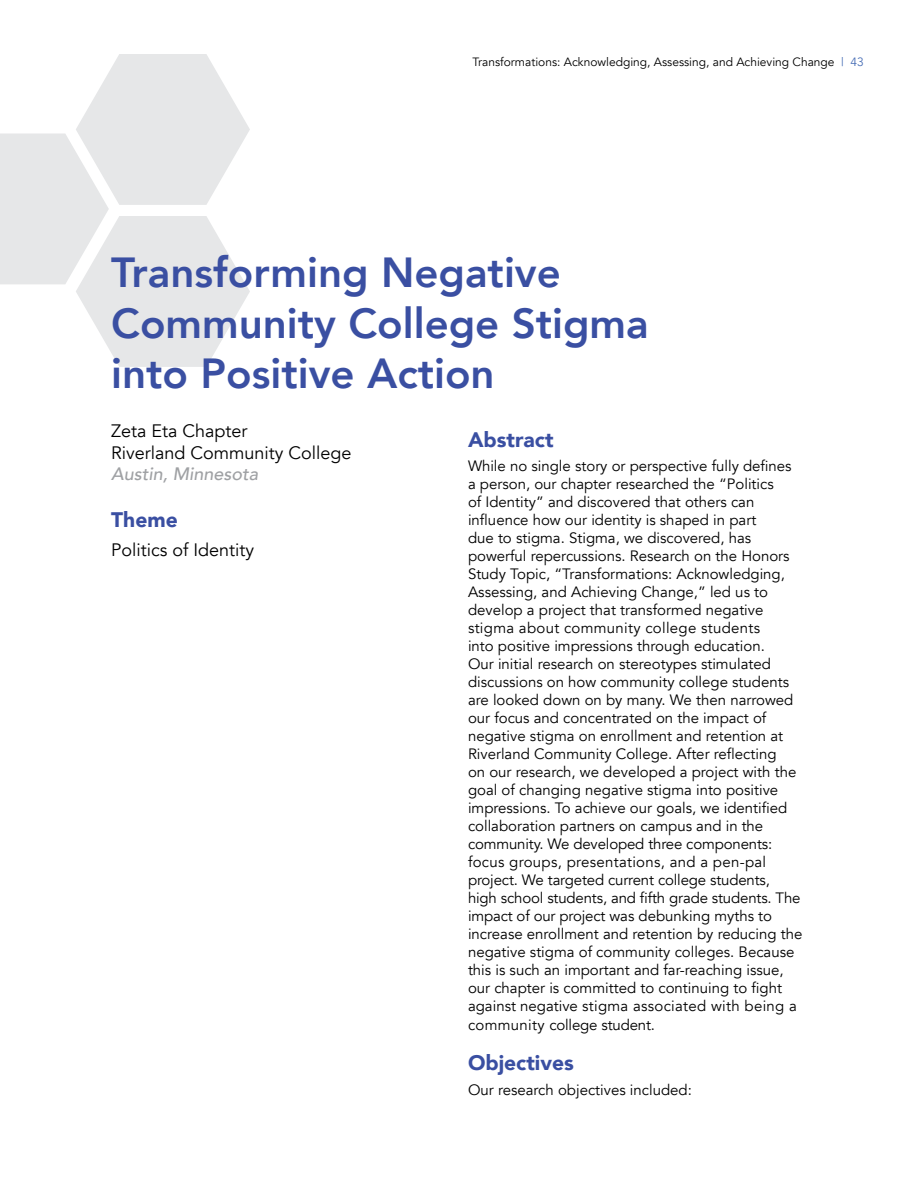
<style>
.page{position:relative;width:918px;height:1188px;background:#fff}
.page>*{position:absolute;margin:0;border:0;box-sizing:border-box;transform-origin:0 0}
.t1{font:800 42px/50.4px "Avenir";color:#3a4fa2}
.t2{font:900 21px "Avenir";color:#3a4fa2}
.t3{font:18px/21.6px "Avenir";color:#000}
.t4{font:italic 500 18px "Avenir";color:#9fa1a4}
.t5{font:15px/18px "Avenir";color:#000}
.t6{font:12px "Avenir";color:#000}
.s1{color:#476db5}
</style>
<div class="page">
<svg style="left:0;top:54px;width:250px;height:313px"></svg>
<p class="t6" style="left:472px;top:55px;width:393px">Transformations: Acknowledging, Assessing, and Achieving Change <span class="s1">| 43</span></p>
<h1 class="t1" style="left:111px;top:247px;width:539px">Transforming Negative<br>Community College Stigma into Positive Action</h1>
<p class="t3" style="left:111px;top:420px;width:242px">Zeta Eta Chapter<br>Riverland Community College</p>
<p class="t4" style="left:111px;top:463px;width:149px">Austin, Minnesota</p>
<h2 class="t2" style="left:111px;top:502px;width:68px">Theme</h2>
<p class="t3" style="left:111px;top:539px;width:145px">Politics of Identity</p>
<h2 class="t2" style="left:468px;top:421px;width:87px">Abstract</h2>
<p class="t5" style="left:468px;top:457px;width:336px">While no single story or perspective fully defines a person, our chapter researched the “Politics<br>of Identity” and discovered that others can influence how our identity is shaped in part<br>due to stigma. Stigma, we discovered, has powerful repercussions. Research on the Honors Study Topic, “Transformations: Acknowledging, Assessing, and Achieving Change,” led us to develop a project that transformed negative stigma about community college students<br>into positive impressions through education.<br>Our initial research on stereotypes stimulated discussions on how community college students are looked down on by many. We then narrowed our focus and concentrated on the impact of negative stigma on enrollment and retention at Riverland Community College. After reflecting<br>on our research, we developed a project with the goal of changing negative stigma into positive impressions. To achieve our goals, we identified collaboration partners on campus and in the community. We developed three components: focus groups, presentations, and a pen-pal project. We targeted current college students, high school students, and fifth grade students. The impact of our project was debunking myths to increase enrollment and retention by reducing the negative stigma of community colleges. Because this is such an important and far-reaching issue, our chapter is committed to continuing to fight against negative stigma associated with being a community college student.</p>
<h2 class="t2" style="left:468px;top:1045px;width:107px">Objectives</h2>
<p class="t5" style="left:468px;top:1081px;width:225px">Our research objectives included:</p>
</div>
